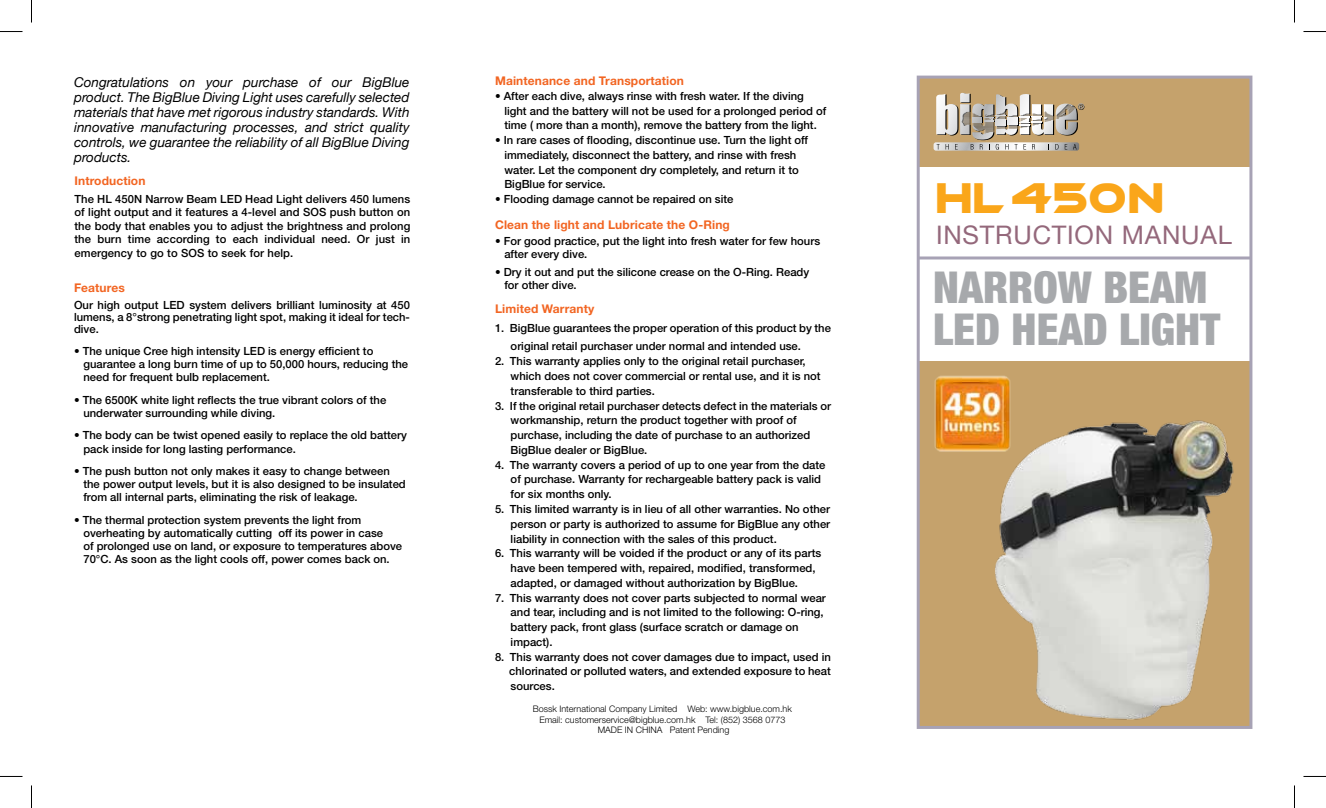
<style>
.page{position:relative;width:1326px;height:808px;background:#fff}
.page>*{position:absolute;margin:0;border:0;box-sizing:border-box;transform-origin:0 0}
.t1{font:900 condensed 43.65px/42.8px "Helvetica Neue";color:#a7a9ac}
.t2{font:41.4px "Ethnocentric";letter-spacing:.03em;color:#faa61a;scale:.92 1}
.t3{font:25.5px "Helvetica Neue";letter-spacing:.03em;color:#94687b}
.t4{font:italic 13.5px/15px "Helvetica Neue";color:#000;text-align:justify}
.t5{font:700 12px "Helvetica Neue LT Std";letter-spacing:.01em;color:#f26522}
.t6{font:500 11.25px/14.7px "Helvetica Neue LT Std";color:#000}
.t7{font:300 9px/10.8px "Helvetica Neue LT Std";color:#000;text-align:center}
</style>
<div class="page">
<div style="left:917px;top:76px;width:334px;height:90px;background:#c5a26c"></div>
<div style="left:917px;top:360px;width:334px;height:367px;background:#c5a26c"></div>
<div style="left:917px;top:76px;width:335px;height:652px;border:3px solid #a7a2b5"></div>
<svg style="left:933px;top:93px;width:151px;height:57px"></svg>
<hr style="left:917px;top:256px;width:334px;height:3px;background:#a7a2b5">
<img style="left:934px;top:375px;width:77px;height:77px">
<img style="left:980px;top:404px;width:272px;height:325px">
<svg style="left:0;top:31px;width:22px;height:1px"></svg>
<svg style="left:1303px;top:31px;width:23px;height:1px"></svg>
<svg style="left:31px;top:0;width:1px;height:22px"></svg>
<svg style="left:31px;top:785px;width:1px;height:22px"></svg>
<svg style="left:1294px;top:0;width:1px;height:22px"></svg>
<svg style="left:1294px;top:785px;width:1px;height:22px"></svg>
<p class="t4" style="left:74px;top:74px;width:337px">Congratulations on your purchase of our BigBlue product. The BigBlue Diving Light uses carefully selected materials that have met rigorous industry standards. With innovative manufacturing processes, and strict quality controls, we guarantee the reliability of all BigBlue Diving products.</p>
<p class="t5" style="left:74px;top:173px;width:73px">Introduction</p>
<p class="t6" style="left:74px;top:192px;width:337px;line-height:13.5px;text-align:justify">The HL 450N Narrow Beam LED Head Light delivers 450 lumens of light output and it features a 4-level and SOS push button on the body that enables you to adjust the brightness and prolong the burn time according to each individual need. Or just in emergency to go to SOS to seek for help.</p>
<p class="t5" style="left:74px;top:280px;width:52px">Features</p>
<p class="t6" style="left:74px;top:298px;width:337px;line-height:12px;text-align:justify">Our high output LED system delivers brilliant luminosity at 450 lumens, a 8°strong penetrating light spot, making it ideal for tech&shy;dive.</p>
<p class="t6" style="left:83px;top:344px;width:326px;line-height:13.2px;text-indent:-9px">• The unique Cree high intensity LED is energy efficient to guarantee a long burn time of up to 50,000 hours, reducing the need for frequent bulb replacement.</p>
<p class="t6" style="left:83px;top:393px;width:304px;line-height:13.2px;text-indent:-9px">• The 6500K white light reflects the true vibrant colors of the underwater surrounding while diving.</p>
<p class="t6" style="left:83px;top:428px;width:325px;line-height:13.2px;text-indent:-9px">• The body can be twist opened easily to replace the old battery pack inside for long lasting performance.</p>
<p class="t6" style="left:83px;top:464px;width:324px;line-height:13.2px;text-indent:-9px">• The push button not only makes it easy to change between the power output levels, but it is also designed to be insulated from all internal parts, eliminating the risk of leakage.</p>
<p class="t6" style="left:83px;top:512px;width:320px;line-height:13.2px;text-indent:-9px">• The thermal protection system prevents the light from overheating by automatically cutting off its power in case<br>of prolonged use on land, or exposure to temperatures above 70°C. As soon as the light cools off, power comes back on.</p>
<p class="t5" style="left:495px;top:73px;width:191px">Maintenance and Transportation</p>
<p class="t6" style="left:504px;top:88px;width:323px;text-indent:-9px">• After each dive, always rinse with fresh water. If the diving light and the battery will not be used for a prolonged period of time ( more than a month), remove the battery from the light.</p>
<p class="t6" style="left:504px;top:133px;width:305px;text-indent:-9px">• In rare cases of flooding, discontinue use. Turn the light off immediately, disconnect the battery, and rinse with fresh water. Let the component dry completely, and return it to BigBlue for service.</p>
<p class="t6" style="left:495px;top:192px;width:240px">• Flooding damage cannot be repaired on site</p>
<p class="t5" style="left:495px;top:217px;width:236px">Clean the light and Lubricate the O-Ring</p>
<p class="t6" style="left:504px;top:234px;width:317px;line-height:13.2px;text-indent:-9px">• For good practice, put the light into fresh water for few hours after every dive.</p>
<p class="t6" style="left:504px;top:265px;width:306px;line-height:13.2px;text-indent:-9px">• Dry it out and put the silicone crease on the O-Ring. Ready for other dive.</p>
<h1 class="t1" style="left:933px;top:265px;width:289px">NARROW BEAM<br>LED HEAD LIGHT</h1>
<h2 class="t2" style="left:935px;top:176px;width:250px">HL 450N</h2>
<h3 class="t3" style="left:936px;top:219px;width:297px">INSTRUCTION MANUAL</h3>
<p class="t5" style="left:495px;top:300px;width:101px">Limited Warranty</p>
<p class="t6" style="left:511px;top:318px;width:322px;line-height:18.3px;text-indent:-16px">1. BigBlue guarantees the proper operation of this product by the original retail purchaser under normal and intended use.</p>
<p class="t6" style="left:511px;top:353px;width:311px;text-indent:-16px">2. This warranty applies only to the original retail purchaser, which does not cover commercial or rental use, and it is not transferable to third parties.</p>
<p class="t6" style="left:511px;top:398px;width:322px;text-indent:-16px">3. If the original retail purchaser detects defect in the materials or workmanship, return the product together with proof of purchase, including the date of purchase to an authorized BigBlue dealer or BigBlue.</p>
<p class="t6" style="left:511px;top:457px;width:316px;text-indent:-16px">4. The warranty covers a period of up to one year from the date of purchase. Warranty for rechargeable battery pack is valid for six months only.</p>
<p class="t6" style="left:511px;top:501px;width:321px;text-align:justify;text-indent:-16px">5. This limited warranty is in lieu of all other warranties. No other person or party is authorized to assume for BigBlue any other liability in connection with the sales of this product.</p>
<p class="t6" style="left:511px;top:545px;width:312px;text-indent:-16px">6. This warranty will be voided if the product or any of its parts have been tempered with, repaired, modified, transformed, adapted, or damaged without authorization by BigBlue.</p>
<p class="t6" style="left:511px;top:589px;width:317px;text-indent:-16px">7. This warranty does not cover parts subjected to normal wear and tear, including and is not limited to the following: O-ring, battery pack, front glass (surface scratch or damage on impact).</p>
<p class="t6" style="left:509px;top:648px;width:323px;text-align:justify;text-indent:-14px">8. This warranty does not cover damages due to impact, used in chlorinated or polluted waters, and extended exposure to heat sources.</p>
<p class="t7" style="left:533px;top:702px;width:261px">Bossk International Company Limited Web: www.bigblue.com.hk<br>Email: customerservice@bigblue.com.hk Tel: (852) 3568 0773<br>MADE IN CHINA Patent Pending</p>
</div>
